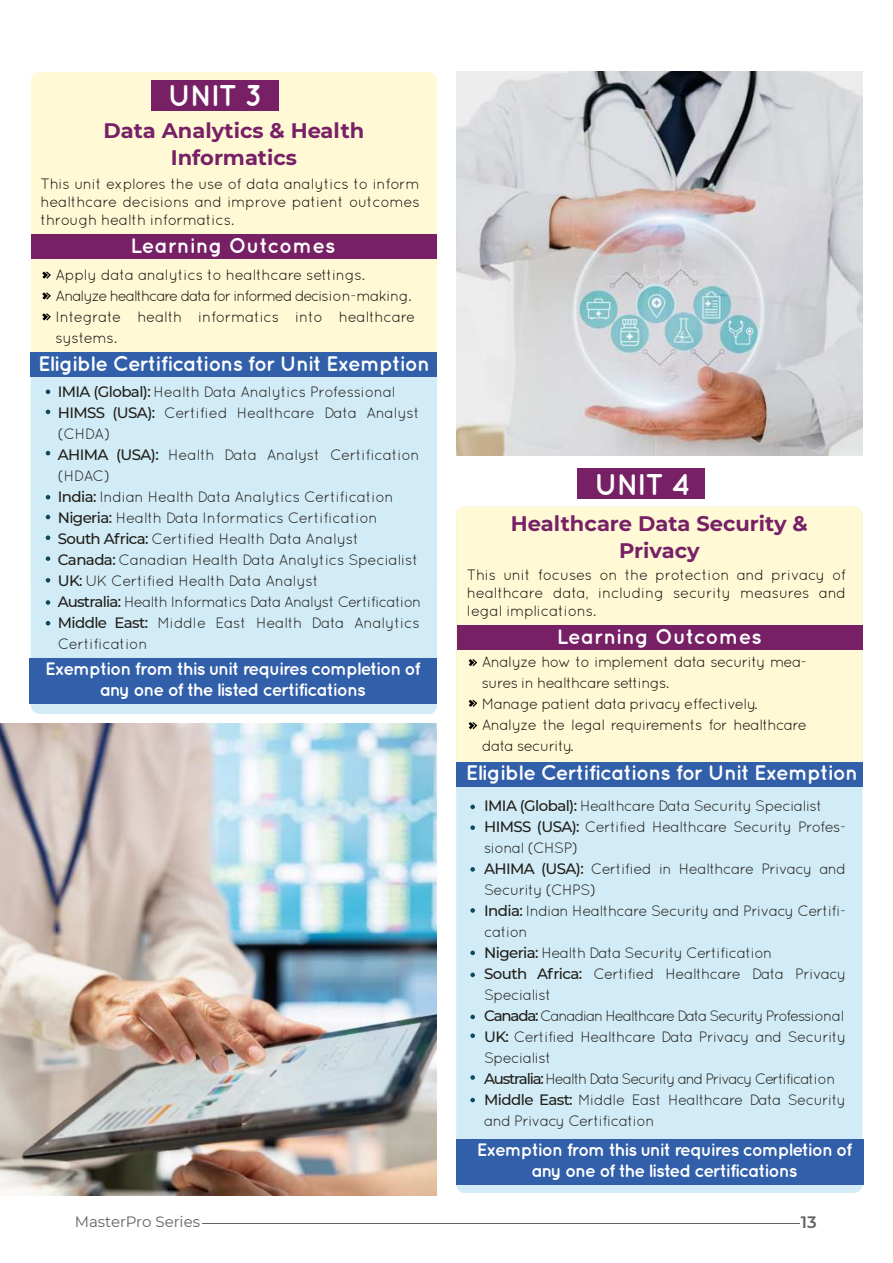
<style>
.page{position:relative;width:893px;height:1263px;background:#fff}
.page>*{position:absolute;margin:0;border:0;box-sizing:border-box;transform-origin:0 0}
.t1{font:700 30px "Quicksand";letter-spacing:-.035em;color:#fff;scale:.95 1}
.t2{font:700 21px "Quicksand";letter-spacing:-.04em;color:#fff}
.t3{font:700 21px/27px "Montserrat";color:#772065;text-align:center}
.t4{font:700 21px "Quicksand";color:#fff}
.t5{font:700 18px/21px "Quicksand";letter-spacing:-.06em;color:#fff;text-align:center}
.t6{font:600 16.5px "Montserrat";color:#646463}
.t7{font:15px/21px "Quicksand";letter-spacing:-.04em;color:#211e17}
.t8{font:15px/21px "Quicksand";letter-spacing:-.02em;color:#211e17}
.t9{font:15px/18px "Quicksand";letter-spacing:-.045em;color:#12100b;text-align:justify}
.t10{font:15px/21px "Quicksand";letter-spacing:-.02em;color:#12100b}
.t11{font:15px "Montserrat";color:#646463}
.s1{font-family:"Montserrat";font-weight:500}
</style>
<div class="page">
<div style="left:31px;top:72px;width:406px;height:522px;background:#fff9d6;border-radius:8px"></div>
<div style="left:31px;top:356px;width:406px;height:358px;background:#d1ebf7;border-radius:8px"></div>
<hr style="left:202px;top:1223px;width:598px;height:1px;background:#646463">
<div style="left:456px;top:507px;width:406px;height:686px;background:#d1ebf7;border-radius:8px"></div>
<div style="left:456px;top:507px;width:406px;height:263px;background:#fff9d6;border-radius:8px"></div>
<div style="left:456px;top:1139px;width:407px;height:45px;background:#315faa"></div>
<div style="left:577px;top:468px;width:128px;height:31px;background:#772065"></div>
<div style="left:457px;top:625px;width:406px;height:24px;background:#772065"></div>
<svg style="left:469px;top:659px;width:8px;height:7px"></svg>
<svg style="left:469px;top:700px;width:8px;height:7px"></svg>
<svg style="left:469px;top:722px;width:8px;height:7px"></svg>
<div style="left:456px;top:762px;width:406px;height:25px;background:#315faa"></div>
<svg style="left:470px;top:805px;width:5px;height:4px"></svg>
<svg style="left:470px;top:825px;width:5px;height:5px"></svg>
<svg style="left:470px;top:867px;width:5px;height:5px"></svg>
<svg style="left:470px;top:908px;width:5px;height:5px"></svg>
<svg style="left:470px;top:950px;width:5px;height:5px"></svg>
<svg style="left:470px;top:972px;width:5px;height:5px"></svg>
<svg style="left:470px;top:1015px;width:5px;height:4px"></svg>
<svg style="left:470px;top:1033px;width:5px;height:5px"></svg>
<svg style="left:470px;top:1075px;width:5px;height:5px"></svg>
<svg style="left:470px;top:1098px;width:5px;height:4px"></svg>
<div style="left:31px;top:234px;width:405px;height:25px;background:#772065"></div>
<div style="left:29px;top:658px;width:407px;height:45px;background:#315faa"></div>
<div style="left:151px;top:80px;width:127px;height:31px;background:#772065"></div>
<svg style="left:42px;top:271px;width:9px;height:8px"></svg>
<svg style="left:42px;top:292px;width:9px;height:8px"></svg>
<svg style="left:42px;top:313px;width:9px;height:8px"></svg>
<div style="left:31px;top:352px;width:406px;height:25px;background:#315faa"></div>
<svg style="left:46px;top:389px;width:4px;height:5px"></svg>
<svg style="left:46px;top:451px;width:4px;height:4px"></svg>
<svg style="left:46px;top:410px;width:4px;height:4px"></svg>
<svg style="left:46px;top:495px;width:4px;height:4px"></svg>
<svg style="left:46px;top:515px;width:4px;height:4px"></svg>
<svg style="left:46px;top:535px;width:4px;height:5px"></svg>
<svg style="left:46px;top:556px;width:4px;height:5px"></svg>
<svg style="left:46px;top:578px;width:4px;height:4px"></svg>
<svg style="left:46px;top:600px;width:4px;height:5px"></svg>
<svg style="left:46px;top:621px;width:4px;height:4px"></svg>
<img style="left:0;top:723px;width:436px;height:472px">
<img style="left:456px;top:72px;width:407px;height:383px">
<h1 class="t1" style="left:168px;top:78px;width:101px">UNIT 3</h1>
<h2 class="t3" style="left:103px;top:116px;width:262px">Data Analytics &amp; Health<br>Informatics</h2>
<p class="t9" style="left:41px;top:174px;width:381px">This unit explores the use of data analytics to inform healthcare decisions and improve patient outcomes through health informatics.</p>
<h2 class="t4" style="left:130px;top:233px;width:207px">Learning Outcomes</h2>
<p class="t10" style="left:56px;top:264px;width:361px">Apply data analytics to healthcare settings.<br>Analyze healthcare data for informed decision-making.<br>Integrate health informatics into healthcare systems.</p>
<h2 class="t2" style="left:38px;top:351px;width:394px">Eligible Certifications for Unit Exemption</h2>
<p class="t8" style="left:58px;top:381px;width:365px"><span class="s1">IMIA (Global):</span> Health Data Analytics Professional <span class="s1">HIMSS (USA):</span> Certified Healthcare Data Analyst (CHDA)<br><span class="s1">AHIMA (USA):</span> Health Data Analyst Certification (HDAC)<br><span class="s1">India:</span> Indian Health Data Analytics Certification <span class="s1">Nigeria:</span> Health Data Informatics Certification <span class="s1">South Africa:</span> Certified Health Data Analyst<br><span class="s1">Canada:</span> Canadian Health Data Analytics Specialist <span class="s1">UK:</span> UK Certified Health Data Analyst<br><span class="s1">Australia:</span> Health Informatics Data Analyst Certification <span class="s1">Middle East:</span> Middle East Health Data Analytics Certification</p>
<p class="t5" style="left:45px;top:657px;width:377px">Exemption from this unit requires completion of any one of the listed certifications</p>
<h1 class="t1" style="left:594px;top:466px;width:103px">UNIT 4</h1>
<h2 class="t3" style="left:511px;top:509px;width:299px">Healthcare Data Security &amp;<br>Privacy</h2>
<p class="t9" style="left:467px;top:565px;width:381px">This unit focuses on the protection and privacy of healthcare data, including security measures and legal implications.</p>
<h2 class="t4" style="left:557px;top:624px;width:207px">Learning Outcomes</h2>
<p class="t9" style="left:482px;top:651px;width:326px;line-height:21px;text-align:left">Analyze how to implement data security mea&shy;sures in healthcare settings.<br>Manage patient data privacy effectively.<br>Analyze the legal requirements for healthcare data security.</p>
<h2 class="t2" style="left:466px;top:760px;width:394px">Eligible Certifications for Unit Exemption</h2>
<p class="t7" style="left:484px;top:795px;width:363px"><span class="s1">IMIA (Global):</span> Healthcare Data Security Specialist <span class="s1">HIMSS (USA):</span> Certified Healthcare Security Profes&shy;sional (CHSP)<br><span class="s1">AHIMA (USA):</span> Certified in Healthcare Privacy and Security (CHPS)<br><span class="s1">India:</span> Indian Healthcare Security and Privacy Certifi&shy;cation<br><span class="s1">Nigeria:</span> Health Data Security Certification<br><span class="s1">South Africa:</span> Certified Healthcare Data Privacy Specialist<br><span class="s1">Canada:</span> Canadian Healthcare Data Security Professional <span class="s1">UK:</span> Certified Healthcare Data Privacy and Security Specialist<br><span class="s1">Australia:</span> Health Data Security and Privacy Certification <span class="s1">Middle East:</span> Middle East Healthcare Data Security and Privacy Certification</p>
<p class="t5" style="left:477px;top:1138px;width:377px">Exemption from this unit requires completion of any one of the listed certifications</p>
<p class="t11" style="left:75px;top:1212px;width:127px">MasterPro Series</p>
<p class="t6" style="left:801px;top:1210px;width:17px">13</p>
</div>
